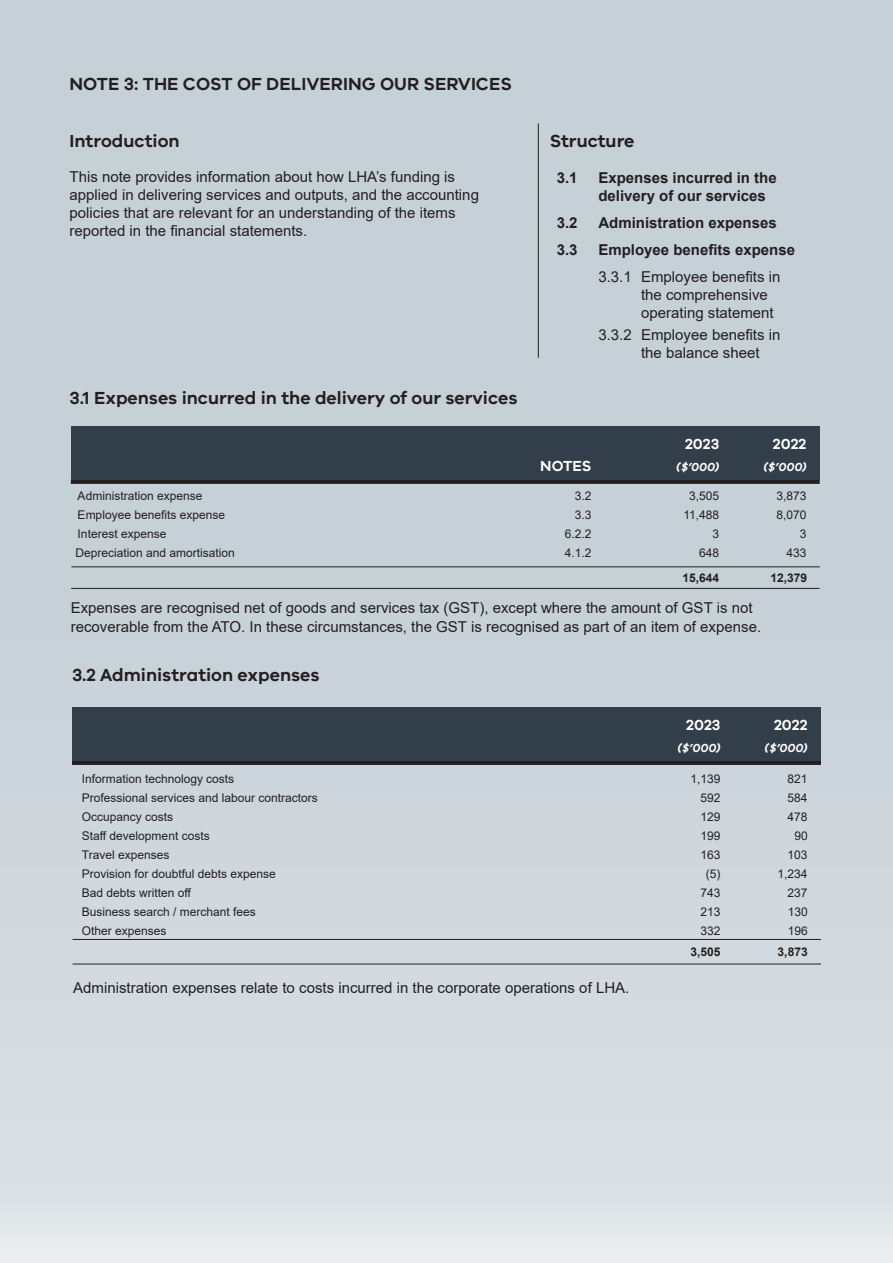
<style>
.page{position:relative;width:893px;height:1263px;background:#fff}
.page>*{position:absolute;margin:0;border:0;box-sizing:border-box;transform-origin:0 0}
.t1{font:600 18px "VIC";color:#231f20}
.t2{font:15px/18px "Arial";color:#231f20}
.t3{font:700 15px/18px "Arial";color:#231f20}
.t4{font:600 15px "VIC";color:#fff}
.t5{font:12px "Arial";color:#231f20}
.t6{font:italic 600 12px "VIC";color:#fff}
.t7{font:700 12px "Arial";color:#231f20}
</style>
<div class="page">
<div style="left:0;top:0;width:893px;height:1263px;background:linear-gradient(to bottom,#c0cbd3,#d9e0e4)"></div>
<hr style="left:538px;top:123px;width:1px;height:235px;background:#231f20">
<div style="left:71px;top:479px;width:749px;height:5px;background:#231f20"></div>
<hr style="left:71px;top:566px;width:749px;height:1px;background:#231f20">
<div style="left:71px;top:426px;width:749px;height:53px;background:#323e49"></div>
<hr style="left:71px;top:588px;width:748px;height:1px;background:#231f20">
<div style="left:72px;top:760px;width:749px;height:5px;background:#231f20"></div>
<hr style="left:73px;top:939px;width:748px;height:1px;background:#231f20">
<div style="left:72px;top:707px;width:749px;height:53px;background:#323e49"></div>
<hr style="left:73px;top:964px;width:748px;height:1px;background:#231f20">
<p class="t1" style="left:70px;top:73px;width:444px">NOTE 3: THE COST OF DELIVERING OUR SERVICES</p>
<p class="t1" style="left:70px;top:130px;width:111px">Introduction</p>
<p class="t1" style="left:550px;top:130px;width:86px">Structure</p>
<p class="t2" style="left:70px;top:168px;width:411px">This note provides information about how LHA’s funding is applied in delivering services and outputs, and the accounting policies that are relevant for an understanding of the items reported in the financial statements.</p>
<p class="t3" style="left:557px;top:169px;width:22px">3.1</p>
<p class="t3" style="left:557px;top:214px;width:22px">3.2</p>
<p class="t3" style="left:598px;top:169px;width:180px">Expenses incurred in the delivery of our services</p>
<p class="t3" style="left:598px;top:214px;width:180px">Administration expenses</p>
<p class="t1" style="left:70px;top:387px;width:449px">3.1 Expenses incurred in the delivery of our services</p>
<p class="t3" style="left:557px;top:241px;width:22px">3.3</p>
<p class="t3" style="left:598px;top:241px;width:198px">Employee benefits expense</p>
<p class="t2" style="left:641px;top:268px;width:141px">Employee benefits in the comprehensive operating statement</p>
<p class="t2" style="left:641px;top:325px;width:141px">Employee benefits in the balance sheet</p>
<p class="t2" style="left:598px;top:268px;width:35px">3.3.1</p>
<p class="t2" style="left:598px;top:325px;width:35px">3.3.2</p>
<p class="t4" style="left:685px;top:435px;width:36px">2023</p>
<p class="t4" style="left:773px;top:435px;width:35px">2022</p>
<p class="t4" style="left:540px;top:456px;width:53px">NOTES</p>
<p class="t6" style="left:676px;top:459px;width:44px">($’000)</p>
<p class="t6" style="left:763px;top:459px;width:44px">($’000)</p>
<p class="t5" style="left:776px;top:488px;width:32px">3,873</p>
<p class="t5" style="left:776px;top:507px;width:32px">8,070</p>
<p class="t5" style="left:800px;top:526px;width:8px">3</p>
<p class="t5" style="left:786px;top:545px;width:22px">433</p>
<p class="t5" style="left:78px;top:488px;width:126px">Administration expense</p>
<p class="t5" style="left:689px;top:488px;width:32px">3,505</p>
<p class="t5" style="left:78px;top:507px;width:149px">Employee benefits expense</p>
<p class="t5" style="left:683px;top:507px;width:37px">11,488</p>
<p class="t5" style="left:713px;top:526px;width:8px">3</p>
<p class="t7" style="left:682px;top:569px;width:38px">15,644</p>
<p class="t7" style="left:770px;top:569px;width:38px">12,379</p>
<p class="t5" style="left:575px;top:488px;width:18px">3.2</p>
<p class="t5" style="left:575px;top:507px;width:18px">3.3</p>
<p class="t5" style="left:565px;top:526px;width:28px">6.2.2</p>
<p class="t5" style="left:78px;top:525px;width:90px">Interest expense</p>
<p class="t5" style="left:75px;top:544px;width:161px">Depreciation and amortisation</p>
<p class="t5" style="left:565px;top:544px;width:28px">4.1.2</p>
<p class="t5" style="left:699px;top:545px;width:22px">648</p>
<p class="t2" style="left:71px;top:599px;width:692px">Expenses are recognised net of goods and services tax (GST), except where the amount of GST is not recoverable from the ATO. In these circumstances, the GST is recognised as part of an item of expense.</p>
<p class="t1" style="left:72px;top:664px;width:249px">3.2 Administration expenses</p>
<p class="t4" style="left:686px;top:716px;width:36px">2023</p>
<p class="t4" style="left:774px;top:716px;width:35px">2022</p>
<p class="t6" style="left:677px;top:740px;width:44px">($’000)</p>
<p class="t6" style="left:765px;top:740px;width:44px">($’000)</p>
<p class="t5" style="left:788px;top:770px;width:22px">821</p>
<p class="t5" style="left:788px;top:789px;width:22px">584</p>
<p class="t5" style="left:788px;top:808px;width:22px">478</p>
<p class="t5" style="left:794px;top:827px;width:15px">90</p>
<p class="t5" style="left:788px;top:846px;width:22px">103</p>
<p class="t5" style="left:778px;top:865px;width:32px">1,234</p>
<p class="t5" style="left:788px;top:884px;width:22px">237</p>
<p class="t5" style="left:788px;top:903px;width:22px">130</p>
<p class="t5" style="left:788px;top:922px;width:22px">196</p>
<p class="t5" style="left:82px;top:770px;width:154px">Information technology costs</p>
<p class="t5" style="left:690px;top:770px;width:32px">1,139</p>
<p class="t5" style="left:82px;top:789px;width:238px">Professional services and labour contractors</p>
<p class="t5" style="left:700px;top:789px;width:22px">592</p>
<p class="t5" style="left:700px;top:808px;width:22px">129</p>
<p class="t5" style="left:82px;top:808px;width:93px">Occupancy costs</p>
<p class="t5" style="left:82px;top:827px;width:129px">Staff development costs</p>
<p class="t5" style="left:700px;top:827px;width:22px">199</p>
<p class="t5" style="left:82px;top:846px;width:89px">Travel expenses</p>
<p class="t5" style="left:700px;top:846px;width:22px">163</p>
<p class="t5" style="left:82px;top:865px;width:196px">Provision for doubtful debts expense</p>
<p class="t5" style="left:706px;top:865px;width:16px">(5)</p>
<p class="t5" style="left:82px;top:884px;width:111px">Bad debts written off</p>
<p class="t5" style="left:700px;top:884px;width:22px">743</p>
<p class="t5" style="left:82px;top:903px;width:175px">Business search / merchant fees</p>
<p class="t5" style="left:700px;top:903px;width:22px">213</p>
<p class="t5" style="left:82px;top:922px;width:86px">Other expenses</p>
<p class="t5" style="left:700px;top:922px;width:22px">332</p>
<p class="t2" style="left:73px;top:978px;width:558px">Administration expenses relate to costs incurred in the corporate operations of LHA.</p>
<p class="t7" style="left:690px;top:943px;width:32px">3,505</p>
<p class="t7" style="left:778px;top:943px;width:32px">3,873</p>
</div>
